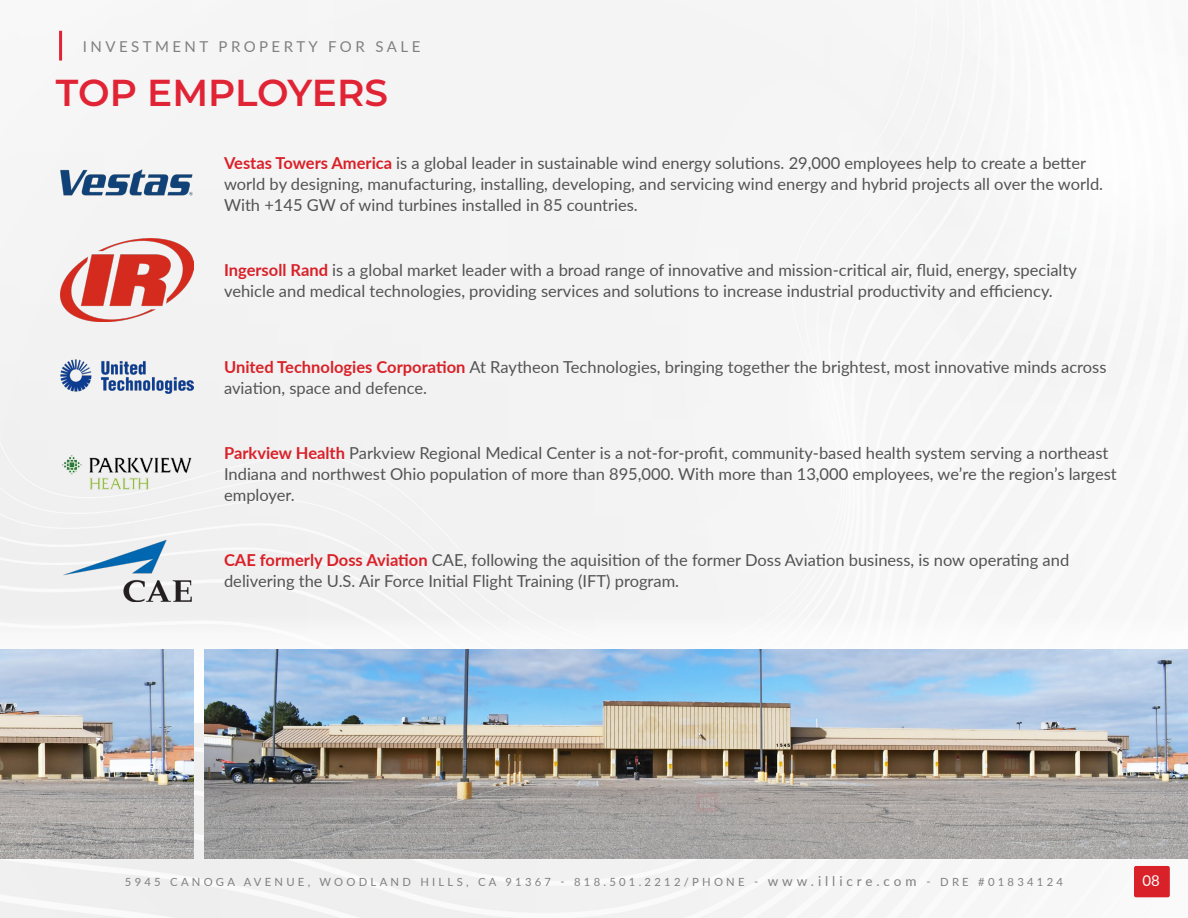
<style>
.page{position:relative;width:1188px;height:918px;background:#f4f4f4}
.page>*{position:absolute;margin:0;border:0;box-sizing:border-box;transform-origin:0 0}
.Titulos{font:600 37.5px "Montserrat";letter-spacing:-.005em;color:#e12435}
.t1{font:16.5px/21px "Lato";color:#535353}
.t2{font:16.5px/21px "Lato";color:#545454}
.t3{font:15px "Lato";letter-spacing:.23em;color:#808080}
.t4{font:15px "Lato";color:#fff}
.t5{font:11.25px "Lato";letter-spacing:.29em;color:#808080}
.s1{font-weight:700;color:#da2028}
.s2{font-weight:700;color:#d92128}
.s3{font-size:13.5px}
</style>
<div class="page">
<hr style="left:59px;top:31px;width:3px;height:30px;background:#e12435">
<div style="left:0;top:614px;width:1188px;height:109px;background:#fff"></div>
<img style="left:60px;top:170px;width:133px;height:26px">
<img style="left:60px;top:238px;width:133px;height:84px">
<img style="left:60px;top:360px;width:133px;height:33px">
<img style="left:60px;top:442px;width:133px;height:63px">
<img style="left:60px;top:539px;width:133px;height:62px">
<img style="left:204px;top:649px;width:984px;height:209px">
<img style="left:0;top:649px;width:193px;height:209px">
<div style="left:1134px;top:866px;width:36px;height:31px;background:#d92129;border-radius:2px"></div>
<p class="t3" style="left:83px;top:36px;width:21px">Inves</p>
<p class="t3" style="left:143px;top:36px;width:27px">tmen</p>
<p class="t3" style="left:199px;top:36px;width:45px">t Proper</p>
<p class="t3" style="left:296px;top:36px;width:57px">ty for</p>
<p class="t3" style="left:376px;top:36px;width:24px">Sale</p>
<p class="Titulos" style="left:56px;top:67px;width:334px">TOP EMPLOYERS</p>
<p class="t1" style="left:224px;top:151px;width:881px"><span class="s1">Vestas Towers America</span> is a global leader in sustainable wind energy solutions. 29,000 employees help to create a better world by designing, manufacturing, installing, developing, and servicing wind energy and hybrid projects all over the world.<br>With +145 GW of wind turbines installed in 85 countries.</p>
<p class="t1" style="left:224px;top:259px;width:854px"><span class="s1">Ingersoll Rand</span> is a global market leader with a broad range of innovative and mission-critical air, fluid, energy, specialty vehicle and medical technologies, providing services and solutions to increase industrial productivity and efficiency.</p>
<p class="t2" style="left:224px;top:356px;width:884px"><span class="s2">United Technologies Corporation</span> At Raytheon Technologies, bringing together the brightest, most innovative minds across aviation, space and defence.</p>
<p class="t1" style="left:224px;top:442px;width:894px"><span class="s1">Parkview Health</span> Parkview Regional Medical Center is a not-for-profit, community-based health system serving a northeast<br>Indiana and northwest Ohio population of more than 895,000. With more than 13,000 employees, we’re the region’s largest employer.</p>
<p class="t1" style="left:224px;top:549px;width:847px"><span class="s1">CAE formerly Doss Aviation</span> CAE, following the aquisition of the former Doss Aviation business, is now operating and delivering the U.S. Air Force Initial Flight Training (IFT) program.</p>
<p class="t5" style="left:125px;top:874px;width:940px">5945 CANOGA AVENUE, WOODLAND HILLS, CA 91367 - 818.501.2212/PHONE - <span class="s3">www.illicre.com</span> - DRE #01834124</p>
<p class="t4" style="left:1142px;top:870px;width:19px">08</p>
</div>
